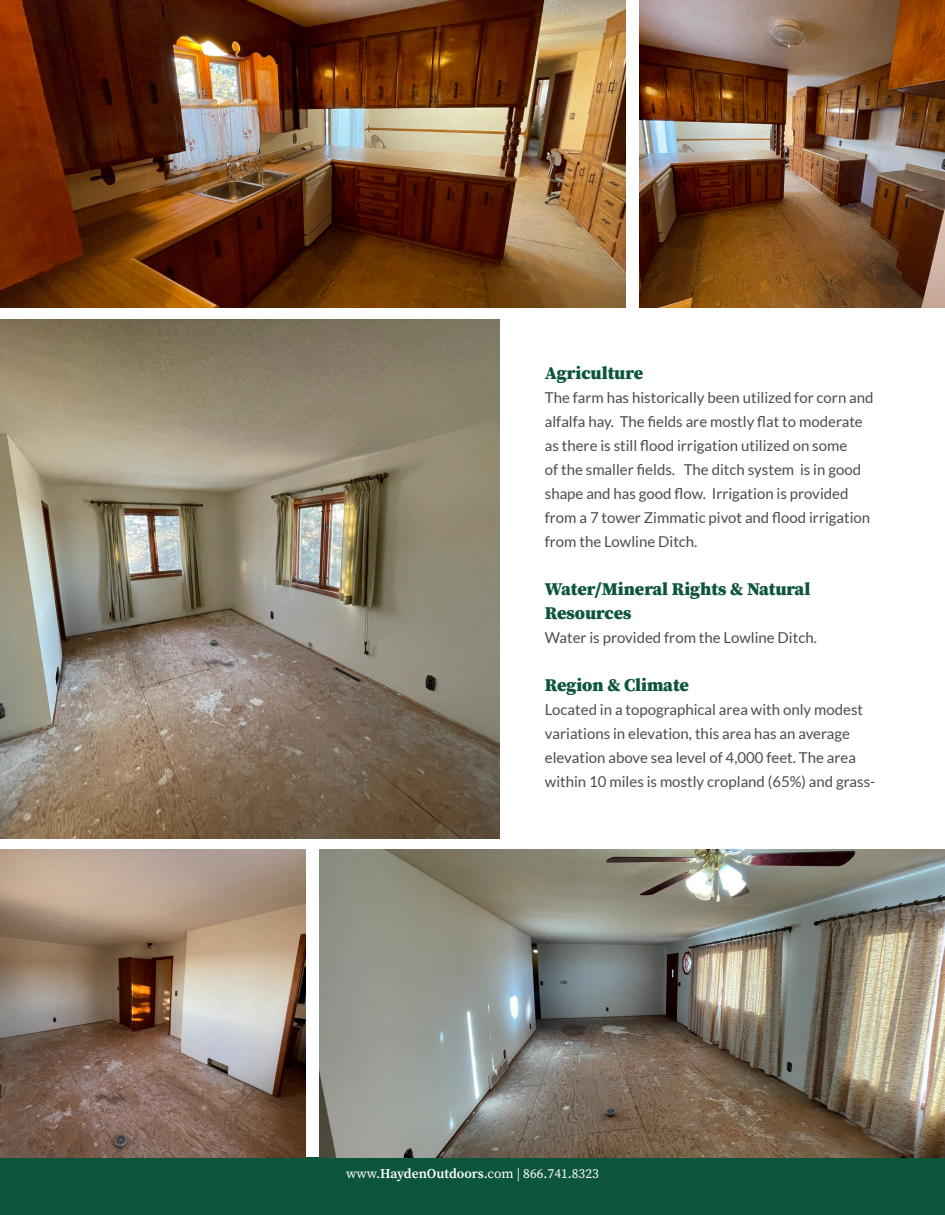
<style>
.page{position:relative;width:945px;height:1215px;background:#fff}
.page>*{position:absolute;margin:0;border:0;box-sizing:border-box;transform-origin:0 0}
.t1{font:900 18px/24px "Source Serif Pro";color:#0d5540}
.t2{font:15px/24px "Lato";color:#4b4c4d}
.t3{font:13.5px "Source Serif Pro";color:#fff}
.s1{font-weight:600}
</style>
<div class="page">
<div style="left:0;top:1158px;width:945px;height:57px;background:#0d553a"></div>
<img style="left:639px;top:0;width:306px;height:308px">
<img style="left:320px;top:850px;width:625px;height:308px">
<img style="left:0;top:0;width:626px;height:308px">
<img style="left:0;top:850px;width:306px;height:308px">
<img style="left:0;top:319px;width:500px;height:520px">
<p class="t1" style="left:545px;top:361px;width:100px">Agriculture</p>
<p class="t2" style="left:545px;top:386px;width:330px">The farm has historically been utilized for corn and alfalfa hay. The fields are mostly flat to moderate as there is still flood irrigation utilized on some<br>of the smaller fields. The ditch system is in good shape and has good flow. Irrigation is provided from a 7 tower Zimmatic pivot and flood irrigation from the Lowline Ditch.</p>
<p class="t1" style="left:545px;top:577px;width:267px">Water/Mineral Rights &amp; Natural<br>Resources</p>
<p class="t2" style="left:545px;top:626px;width:274px">Water is provided from the Lowline Ditch.</p>
<p class="t1" style="left:545px;top:673px;width:146px">Region &amp; Climate</p>
<p class="t2" style="left:545px;top:698px;width:332px">Located in a topographical area with only modest variations in elevation, this area has an average elevation above sea level of 4,000 feet. The area within 10 miles is mostly cropland (65%) and grass-</p>
<p class="t3" style="left:346px;top:1164px;width:254px">www.<span class="s1">HaydenOutdoors</span>.com | 866.741.8323</p>
</div>
